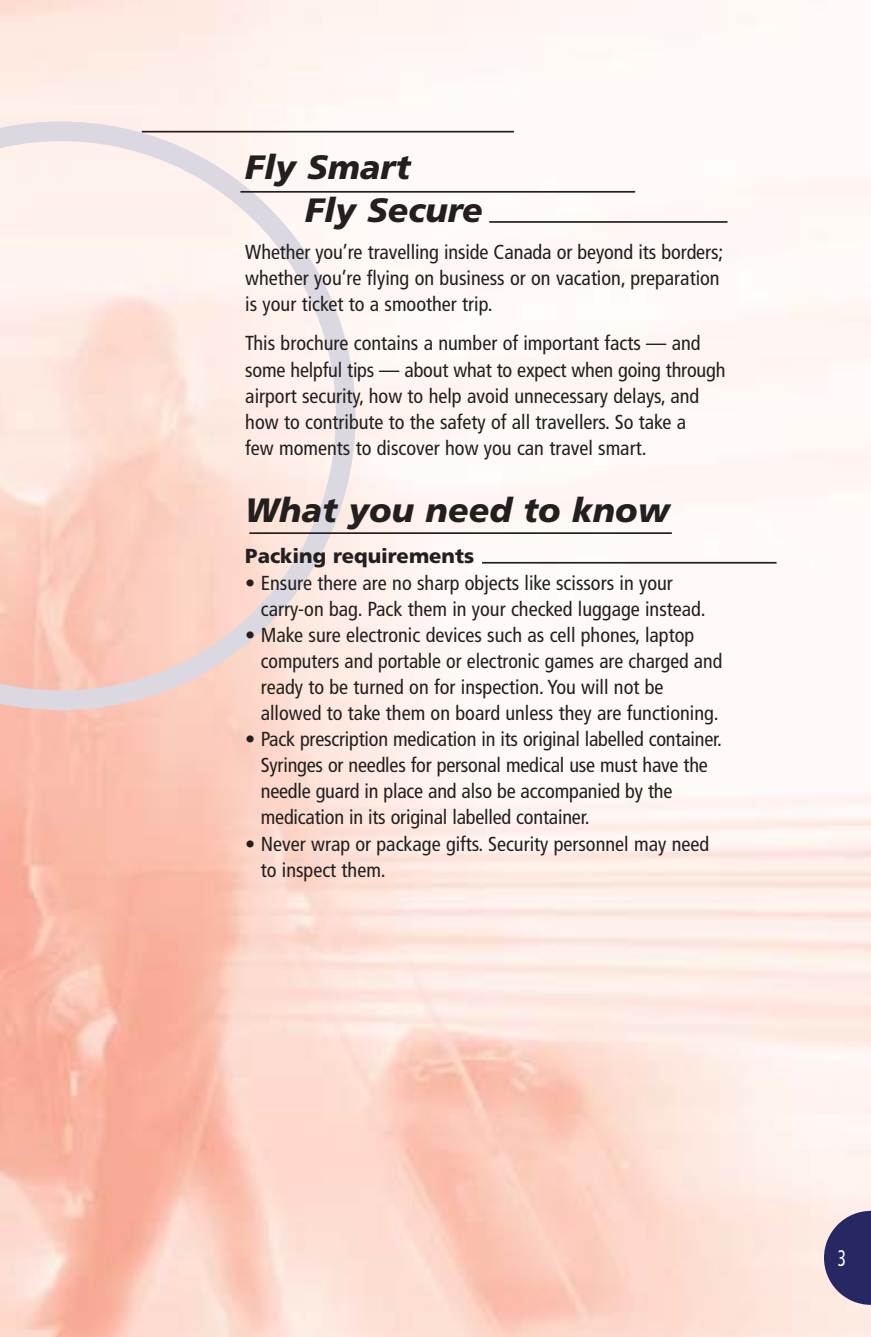
<style>
.page{position:relative;width:871px;height:1337px;background:#fff}
.page>*{position:absolute;margin:0;border:0;box-sizing:border-box;transform-origin:0 0}
.t1{font:italic 900 33.75px/42.8px "Frutiger";color:#231f1f}
.t2{font:condensed 22.5px "Frutiger";color:#fff;scale:.76 1}
.t3{font:condensed 20.25px/26.1px "Frutiger";color:#231f1f}
.t4{font:900 20.25px "Frutiger";color:#231f1f}
</style>
<div class="page">
<img style="left:0;top:0;width:871px;height:1336px">
<svg style="left:0;top:122px;width:355px;height:588px;background:#f9e2db"></svg>
<hr style="left:142px;top:131px;width:372px;height:1px;background:#231f1f">
<hr style="left:489px;top:221px;width:238px;height:2px;background:#231f1f">
<hr style="left:240px;top:191px;width:395px;height:2px;background:#231f1f">
<hr style="left:482px;top:562px;width:294px;height:1px;background:#231f1f">
<hr style="left:249px;top:532px;width:423px;height:2px;background:#231f1f">
<svg style="left:824px;top:1210px;width:47px;height:94px;background:#54527e"></svg>
<h1 class="t1" style="left:305px;top:149px;width:179px;text-indent:-60px">Fly Smart<br>Fly Secure</h1>
<p class="t3" style="left:245px;top:240px;width:479px">Whether you’re travelling inside Canada or beyond its borders; whether you’re flying on business or on vacation, preparation is your ticket to a smoother trip.</p>
<p class="t3" style="left:245px;top:332px;width:482px">This brochure contains a number of important facts — and some helpful tips — about what to expect when going through airport security, how to help avoid unnecessary delays, and how to contribute to the safety of all travellers. So take a<br>few moments to discover how you can travel smart.</p>
<h1 class="t1" style="left:245px;top:491px;width:426px">What you need to know</h1>
<p class="t4" style="left:245px;top:548px;width:230px">Packing requirements</p>
<p class="t3" style="left:261px;top:571px;width:446px;text-indent:-15px">• Ensure there are no sharp objects like scissors in your carry-on bag. Pack them in your checked luggage instead.</p>
<p class="t3" style="left:261px;top:623px;width:463px;text-indent:-15px">• Make sure electronic devices such as cell phones, laptop computers and portable or electronic games are charged and ready to be turned on for inspection. You will not be allowed to take them on board unless they are functioning.</p>
<p class="t3" style="left:261px;top:727px;width:463px;text-indent:-15px">• Pack prescription medication in its original labelled container.<br>Syringes or needles for personal medical use must have the needle guard in place and also be accompanied by the medication in its original labelled container.</p>
<p class="t3" style="left:261px;top:832px;width:450px;text-indent:-15px">• Never wrap or package gifts. Security personnel may need to inspect them.</p>
<p class="t2" style="left:837px;top:1249px;width:12px">3</p>
</div>
